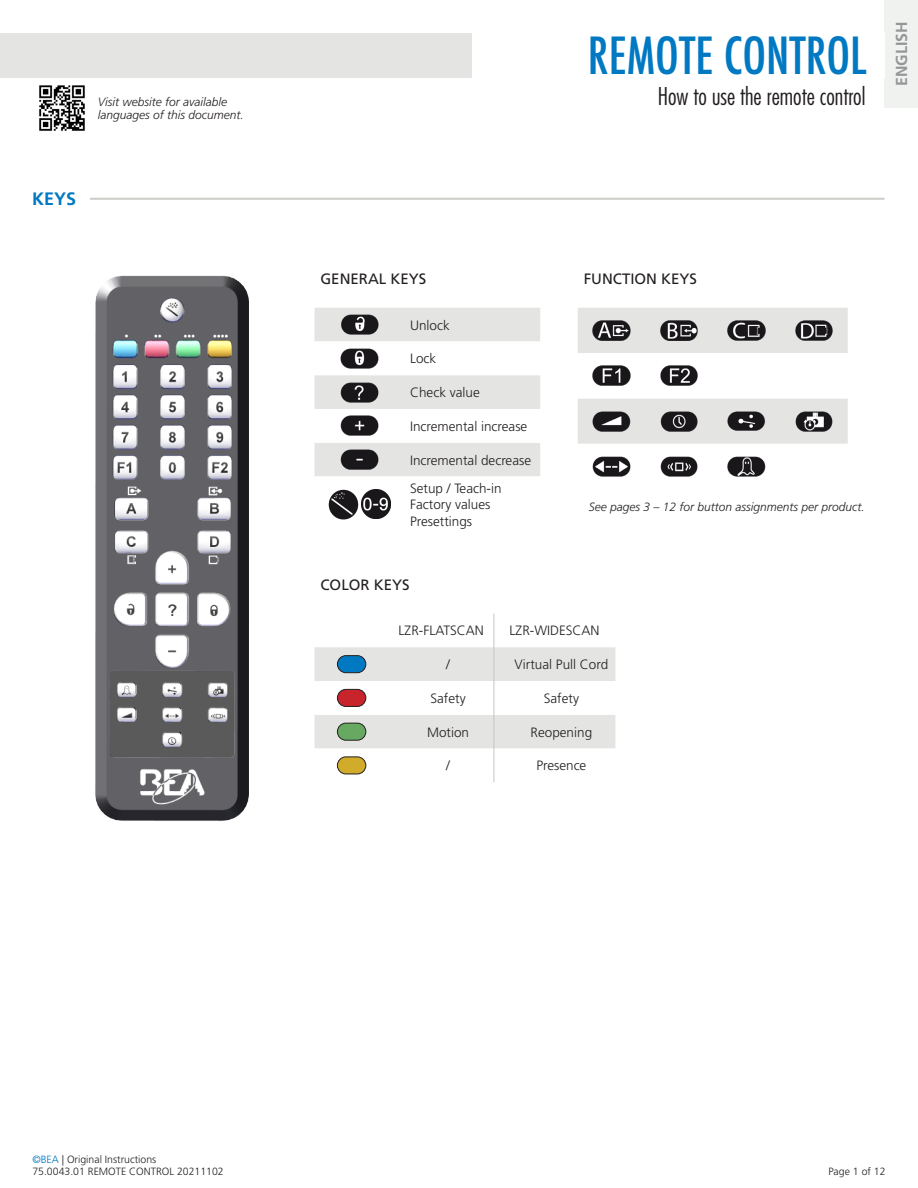
<style>
.page{position:relative;width:918px;height:1188px;background:#fff}
.page>*{position:absolute;margin:0;border:0;box-sizing:border-box;transform-origin:0 0}
.t1{font:500 condensed 49.65px "Futura";color:#0079c2}
.t2{font:300 condensed 23.85px "Futura Std";color:#231f20}
.t3{font:700 18px "Frutiger LT Std";color:#0079c2}
.t4{font:700 15.9px "Frutiger LT Std";color:#939598}
.t5{font:15px "Frutiger LT Std";color:#231f20}
.t6{font:300 13.5px "Frutiger LT Std";color:#231f20}
.t7{font:italic 300 12px/13.5px "Frutiger LT Std";color:#231f20}
.t8{font:300 10.5px/12px "Frutiger LT Std";color:#231f20}
.s1{color:#0079c2}
</style>
<div class="page">
<hr style="left:36px;top:198px;width:848px;height:2px;background:#969991">
<div style="left:0;top:33px;width:884px;height:44px;background:#e4e5e3"></div>
<div style="left:884px;top:0;width:34px;height:107px;background:#f0f2f0"></div>
<div style="left:472px;top:32px;width:412px;height:46px;background:#fff"></div>
<img style="left:39px;top:85px;width:46px;height:46px">
<img style="left:95px;top:275px;width:154px;height:546px">
<div style="left:32px;top:189px;width:58px;height:20px;background:#fff"></div>
<svg style="left:314px;top:308px;width:226px;height:212px"></svg>
<img style="left:341px;top:315px;width:37px;height:20px">
<img style="left:341px;top:348px;width:37px;height:20px">
<img style="left:341px;top:382px;width:37px;height:20px">
<img style="left:341px;top:416px;width:37px;height:20px">
<img style="left:341px;top:450px;width:37px;height:19px">
<img style="left:328px;top:489px;width:31px;height:30px">
<img style="left:362px;top:490px;width:28px;height:28px">
<svg style="left:314px;top:647px;width:301px;height:135px"></svg>
<hr style="left:494px;top:614px;width:1px;height:33px;background:#c3c6c1">
<hr style="left:494px;top:647px;width:1px;height:34px;background:#c3c6c1">
<hr style="left:494px;top:681px;width:1px;height:34px;background:#c3c6c1">
<hr style="left:494px;top:715px;width:1px;height:34px;background:#c3c6c1">
<hr style="left:494px;top:749px;width:1px;height:33px;background:#c3c6c1">
<div style="left:337px;top:656px;width:29px;height:17px;background:#0079c2;border-radius:9px"></div>
<div style="left:337px;top:655px;width:29px;height:18px;border:1px solid #231f20;border-radius:9px"></div>
<div style="left:337px;top:689px;width:29px;height:17px;background:#c8242b;border-radius:9px"></div>
<div style="left:337px;top:689px;width:29px;height:18px;border:1px solid #231f20;border-radius:9px"></div>
<div style="left:337px;top:723px;width:29px;height:17px;background:#68a961;border-radius:9px"></div>
<div style="left:337px;top:723px;width:29px;height:18px;border:1px solid #231f20;border-radius:9px"></div>
<div style="left:337px;top:757px;width:29px;height:17px;background:#d1ab2a;border-radius:9px"></div>
<div style="left:337px;top:757px;width:29px;height:17px;border:1px solid #231f20;border-radius:9px"></div>
<svg style="left:578px;top:308px;width:270px;height:169px"></svg>
<img style="left:593px;top:321px;width:37px;height:19px">
<img style="left:660px;top:321px;width:38px;height:19px">
<img style="left:728px;top:320px;width:37px;height:20px">
<img style="left:795px;top:320px;width:38px;height:20px">
<img style="left:593px;top:366px;width:37px;height:20px">
<img style="left:660px;top:366px;width:38px;height:20px">
<img style="left:593px;top:411px;width:37px;height:20px">
<img style="left:660px;top:411px;width:38px;height:20px">
<img style="left:728px;top:411px;width:37px;height:20px">
<img style="left:795px;top:411px;width:38px;height:20px">
<img style="left:593px;top:456px;width:37px;height:20px">
<img style="left:660px;top:456px;width:38px;height:20px">
<img style="left:728px;top:456px;width:37px;height:21px">
<p class="t7" style="left:98px;top:95px;width:148px">Visit website for available languages of this document.</p>
<p class="t3" style="left:32px;top:189px;width:46px">KEYS</p>
<p class="t1" style="left:588px;top:23px;width:280px">REMOTE CONTROL</p>
<p class="t2" style="left:658px;top:82px;width:209px">How to use the remote control</p>
<p class="t4" style="left:892px;top:86px;width:66px;rotate:-90deg">ENGLISH</p>
<p class="t5" style="left:320px;top:270px;width:107px">GENERAL KEYS</p>
<p class="t6" style="left:410px;top:317px;width:41px">Unlock</p>
<p class="t6" style="left:410px;top:351px;width:28px">Lock</p>
<p class="t6" style="left:410px;top:385px;width:71px">Check value</p>
<p class="t6" style="left:410px;top:419px;width:119px">Incremental increase</p>
<p class="t6" style="left:410px;top:452px;width:122px">Incremental decrease</p>
<p class="t6" style="left:410px;top:480px;width:93px">Setup / Teach-in</p>
<p class="t6" style="left:410px;top:497px;width:82px">Factory values</p>
<p class="t6" style="left:410px;top:513px;width:64px">Presettings</p>
<p class="t5" style="left:584px;top:270px;width:115px">FUNCTION KEYS</p>
<p class="t7" style="left:589px;top:500px;width:278px">See pages 3 – 12 for button assignments per product.</p>
<p class="t5" style="left:320px;top:576px;width:91px">COLOR KEYS</p>
<p class="t6" style="left:399px;top:623px;width:87px">LZR-FLATSCAN</p>
<p class="t6" style="left:510px;top:623px;width:92px">LZR-WIDESCAN</p>
<p class="t6" style="left:446px;top:657px;width:5px">/</p>
<p class="t6" style="left:515px;top:657px;width:95px">Virtual Pull Cord</p>
<p class="t6" style="left:430px;top:691px;width:37px">Safety</p>
<p class="t6" style="left:544px;top:691px;width:37px">Safety</p>
<p class="t6" style="left:427px;top:724px;width:44px">Motion</p>
<p class="t6" style="left:531px;top:724px;width:63px">Reopening</p>
<p class="t6" style="left:446px;top:758px;width:5px">/</p>
<p class="t6" style="left:536px;top:758px;width:52px">Presence</p>
<p class="t8" style="left:32px;top:1154px;width:193px"><span class="s1">©BEA</span> | Original Instructions<br>75.0043.01 REMOTE CONTROL 20211102</p>
<p class="t8" style="left:828px;top:1166px;width:59px">Page 1 of 12</p>
</div>
